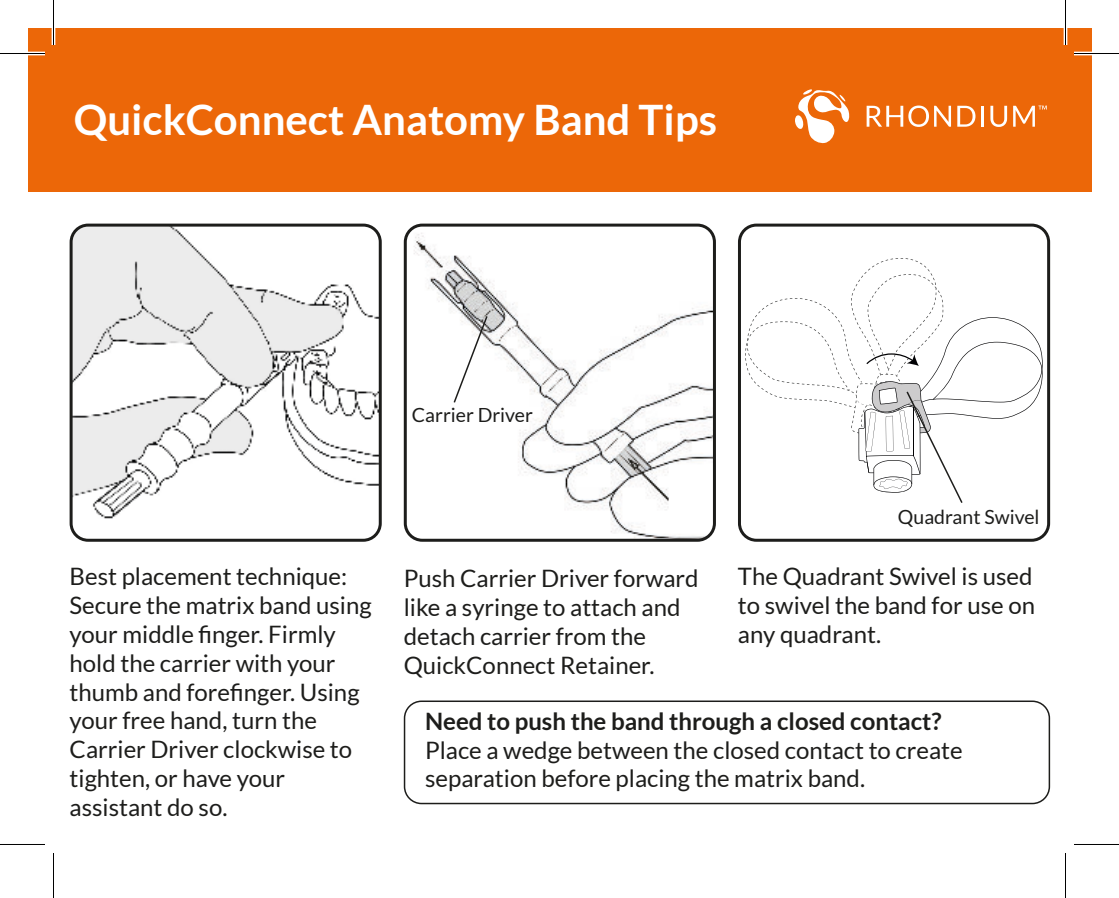
<style>
.page{position:relative;width:1119px;height:898px;background:#fff}
.page>*{position:absolute;margin:0;border:0;box-sizing:border-box;transform-origin:0 0}
.t1{font:700 42px "Lato";color:#fff}
.t2{font:24px/28.8px "Lato";color:#1d1d1b}
.t3{font:700 24px "Lato";color:#1d1d1b}
.t4{font:19.5px "Lato";color:#1d1d1b}
</style>
<div class="page">
<div style="left:28px;top:28px;width:1063px;height:164px;background:#ec6708"></div>
<img style="left:405px;top:225px;width:307px;height:313px">
<div style="left:404px;top:224px;width:312px;height:318px;border:3px solid #1d1d1b;border-radius:17px"></div>
<svg style="left:452px;top:314px;width:37px;height:90px"></svg>
<div style="left:738px;top:224px;width:312px;height:318px;border:3px solid #1d1d1b;border-radius:17px"></div>
<svg style="left:745px;top:258px;width:298px;height:245px"></svg>
<svg style="left:867px;top:106px;width:84px;height:21px"></svg>
<svg style="left:957px;top:106px;width:18px;height:21px"></svg>
<hr style="left:981px;top:106px;width:3px;height:21px;background:#fff">
<svg style="left:990px;top:106px;width:17px;height:21px"></svg>
<svg style="left:1013px;top:106px;width:34px;height:21px"></svg>
<svg style="left:795px;top:89px;width:55px;height:55px"></svg>
<img style="left:71px;top:225px;width:307px;height:313px">
<div style="left:70px;top:224px;width:312px;height:318px;border:3px solid #1d1d1b;border-radius:17px"></div>
<div style="left:404px;top:700px;width:646px;height:104px;border:2px solid #1d1d1b;border-radius:17px"></div>
<hr style="left:0;top:52px;width:45px;height:3px;background:#fff">
<hr style="left:1074px;top:52px;width:45px;height:3px;background:#fff">
<hr style="left:52px;top:0;width:3px;height:45px;background:#fff">
<hr style="left:1064px;top:0;width:3px;height:45px;background:#fff">
<hr style="left:0;top:53px;width:45px;height:1px;background:#000">
<hr style="left:1074px;top:53px;width:45px;height:1px;background:#000">
<hr style="left:0;top:844px;width:45px;height:1px;background:#000">
<hr style="left:1074px;top:844px;width:45px;height:1px;background:#000">
<hr style="left:53px;top:0;width:1px;height:45px;background:#000">
<hr style="left:53px;top:853px;width:1px;height:45px;background:#000">
<hr style="left:1065px;top:0;width:1px;height:45px;background:#000">
<hr style="left:1065px;top:853px;width:1px;height:45px;background:#000">
<h1 class="t1" style="left:74px;top:104px;width:645px">QuickConnect Anatomy Band Tips</h1>
<p class="t4" style="left:412px;top:407px;width:123px">Carrier Driver</p>
<p class="t2" style="left:70px;top:564px;width:304px">Best placement technique:<br>Secure the matrix band using your middle finger. Firmly hold the carrier with your thumb and forefinger. Using your free hand, turn the<br>Carrier Driver clockwise to tighten, or have your assistant do so.</p>
<p class="t2" style="left:404px;top:566px;width:296px">Push Carrier Driver forward like a syringe to attach and detach carrier from the<br>QuickConnect Retainer.</p>
<p class="t4" style="left:898px;top:509px;width:143px">Quadrant Swivel</p>
<p class="t2" style="left:738px;top:564px;width:299px;text-align:justify">The Quadrant Swivel is used to swivel the band for use on any quadrant.</p>
<p class="t3" style="left:425px;top:712px;width:518px">Need to push the band through a closed contact?</p>
<p class="t2" style="left:425px;top:737px;width:539px">Place a wedge between the closed contact to create separation before placing the matrix band.</p>
</div>
